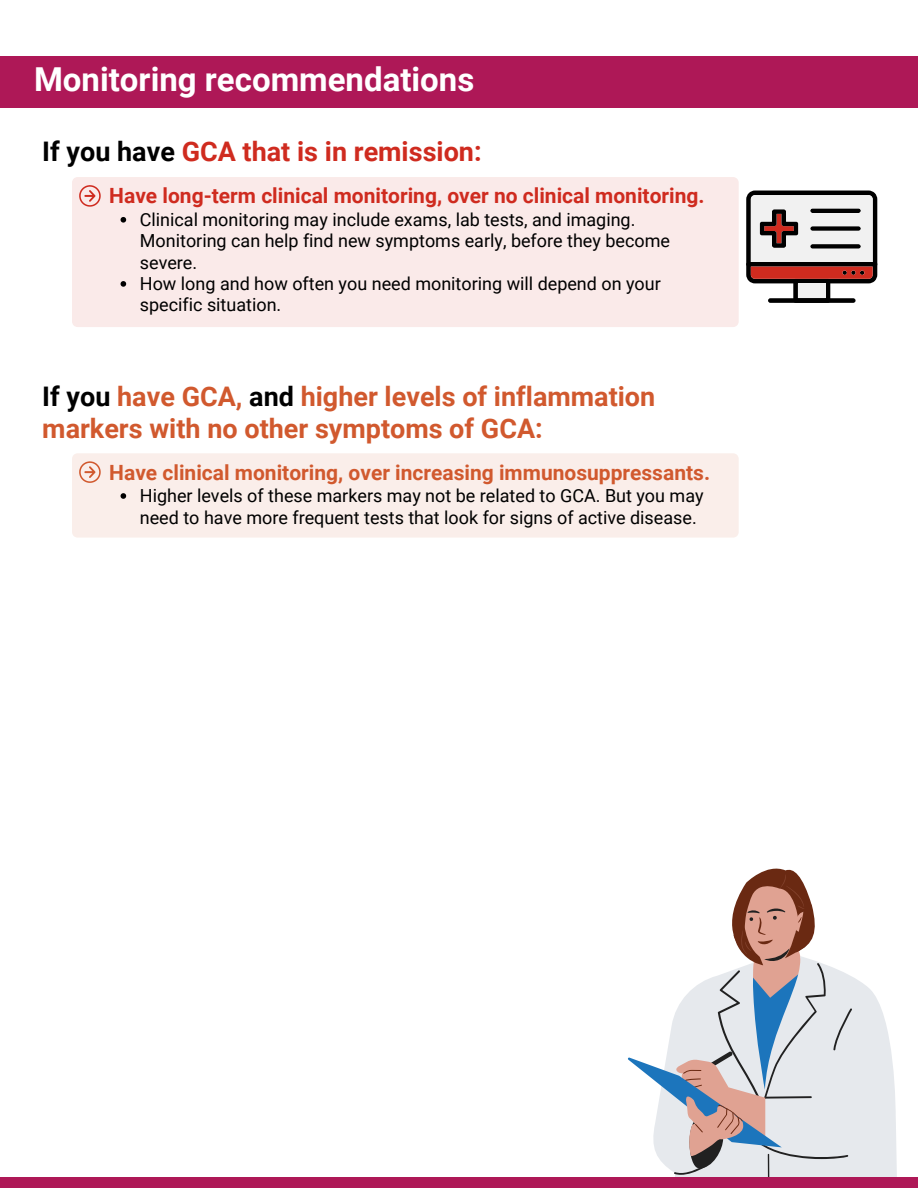
<style>
.page{position:relative;width:918px;height:1188px;background:#fff}
.page>*{position:absolute;margin:0;border:0;box-sizing:border-box;transform-origin:0 0}
.t1{font:700 33px "Roboto";color:#fff}
.t2{font:700 27px/31.5px "Roboto";color:#d1592e}
.t3{font:700 27px "Roboto";color:#cf2b1f}
.t4{font:700 21px "Roboto";color:#cf2b1f}
.t5{font:700 21px "Roboto";color:#d1592e}
.t6{font:18px/21.3px "Roboto";color:#000}
.s1{color:#000}
</style>
<div class="page">
<div style="left:72px;top:177px;width:667px;height:150px;background:#faeae9"></div>
<svg style="left:79px;top:185px;width:22px;height:22px"></svg>
<div style="left:0;top:56px;width:918px;height:51px;background:#ae1857"></div>
<svg style="left:852px;top:977px;width:45px;height:201px;fill:#e6e9ed"></svg>
<svg style="left:627px;top:868px;width:225px;height:310px"></svg>
<div style="left:0;top:1178px;width:918px;height:10px;background:#ae1857"></div>
<div style="left:72px;top:453px;width:667px;height:85px;background:#faeeea"></div>
<svg style="left:79px;top:461px;width:22px;height:22px"></svg>
<svg style="left:746px;top:191px;width:131px;height:112px"></svg>
<div style="left:798px;top:283px;width:28px;height:15px;background:#f1f1f1"></div>
<svg style="left:121px;top:217px;width:5px;height:6px"></svg>
<svg style="left:121px;top:281px;width:5px;height:6px"></svg>
<svg style="left:121px;top:493px;width:5px;height:6px"></svg>
<h3 class="t1" style="left:34px;top:61px;width:442px">Monitoring recommendations</h3>
<p class="t3" style="left:42px;top:136px;width:441px"><span class="s1">If you have</span> GCA that is in remission:</p>
<h1 class="t4" style="left:109px;top:184px;width:597px">Have long-term clinical monitoring, over no clinical monitoring.</h1>
<h2 class="t6" style="left:140px;top:209px;width:532px">Clinical monitoring may include exams, lab tests, and imaging.<br>Monitoring can help find new symptoms early, before they become severe.</h2>
<p class="t6" style="left:140px;top:273px;width:522px">How long and how often you need monitoring will depend on your specific situation.</p>
<p class="t2" style="left:42px;top:381px;width:615px"><span class="s1">If you</span> have GCA, <span class="s1">and</span> higher levels of inflammation markers with no other symptoms of GCA:</p>
<p class="t5" style="left:109px;top:460px;width:602px">Have clinical monitoring, over increasing immunosuppressants.</p>
<h2 class="t6" style="left:140px;top:485px;width:565px">Higher levels of these markers may not be related to GCA. But you may need to have more frequent tests that look for signs of active disease.</h2>
</div>
